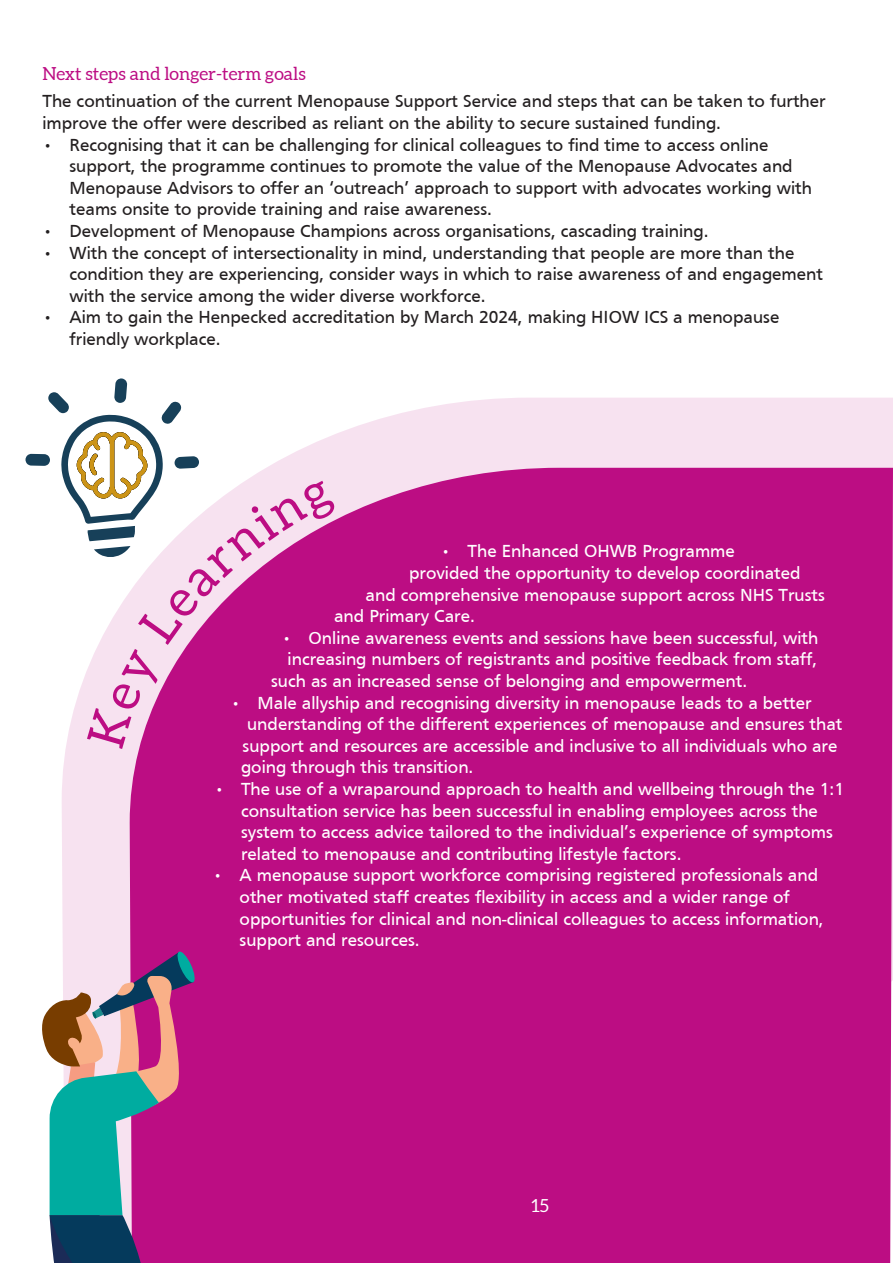
<style>
.page{position:relative;width:893px;height:1263px;background:#fff}
.page>*{position:absolute;margin:0;border:0;box-sizing:border-box;transform-origin:0 0}
.t1{font:18px/21.6px "Frutiger";color:#fff}
.t2{font:18px/21.6px "Frutiger";color:#231f20}
.t3{font:18px "Aleo";color:#bc0d83}
.t4{font:18px "Aleo";color:#fff}
</style>
<div class="page">
<div style="left:62px;top:398px;width:831px;height:552px;background:#f7e2f0"></div>
<div style="left:130px;top:468px;width:763px;height:795px;background:#bc0d83"></div>
<svg style="left:42px;top:950px;width:154px;height:313px;background:#8c7596"></svg>
<svg style="left:25px;top:378px;width:313px;height:371px"></svg>
<p class="t3" style="left:43px;top:64px;width:265px">Next steps and longer-term goals</p>
<p class="t2" style="left:43px;top:90px;width:785px">The continuation of the current Menopause Support Service and steps that can be taken to further improve the offer were described as reliant on the ability to secure sustained funding.</p>
<p class="t2" style="left:70px;top:134px;width:744px;text-indent:-27px">• Recognising that it can be challenging for clinical colleagues to find time to access online support, the programme continues to promote the value of the Menopause Advocates and Menopause Advisors to offer an ‘outreach’ approach to support with advocates working with teams onsite to provide training and raise awareness.</p>
<p class="t2" style="left:43px;top:220px;width:667px">• Development of Menopause Champions across organisations, cascading training.</p>
<p class="t2" style="left:70px;top:242px;width:755px;text-indent:-27px">• With the concept of intersectionality in mind, understanding that people are more than the condition they are experiencing, consider ways in which to raise awareness of and engagement with the service among the wider diverse workforce.</p>
<p class="t2" style="left:70px;top:306px;width:711px;text-indent:-27px">• Aim to gain the Henpecked accreditation by March 2024, making HIOW ICS a menopause friendly workplace.</p>
<p class="t1" style="left:441px;top:540px;width:296px">• The Enhanced OHWB Programme</p>
<p class="t1" style="left:409px;top:562px;width:393px">provided the opportunity to develop coordinated</p>
<p class="t1" style="left:366px;top:583px;width:461px">and comprehensive menopause support across NHS Trusts</p>
<p class="t1" style="left:334px;top:605px;width:142px">and Primary Care.</p>
<p class="t1" style="left:282px;top:627px;width:538px">• Online awareness events and sessions have been successful, with</p>
<p class="t1" style="left:288px;top:648px;width:531px">increasing numbers of registrants and positive feedback from staff,</p>
<p class="t1" style="left:271px;top:670px;width:478px">such as an increased sense of belonging and empowerment.</p>
<p class="t1" style="left:231px;top:691px;width:583px">• Male allyship and recognising diversity in menopause leads to a better</p>
<p class="t1" style="left:247px;top:713px;width:597px">understanding of the different experiences of menopause and ensures that</p>
<p class="t1" style="left:243px;top:735px;width:596px">support and resources are accessible and inclusive to all individuals who are</p>
<p class="t1" style="left:241px;top:756px;width:234px">going through this transition.</p>
<p class="t1" style="left:241px;top:778px;width:604px;text-indent:-27px">• The use of a wraparound approach to health and wellbeing through the 1:1 consultation service has been successful in enabling employees across the system to access advice tailored to the individual’s experience of symptoms related to menopause and contributing lifestyle factors.</p>
<p class="t1" style="left:240px;top:864px;width:586px;text-indent:-27px">• A menopause support workforce comprising registered professionals and other motivated staff creates flexibility in access and a wider range of opportunities for clinical and non-clinical colleagues to access information, support and resources.</p>
<p class="t4" style="left:531px;top:1195px;width:19px">15</p>
</div>
